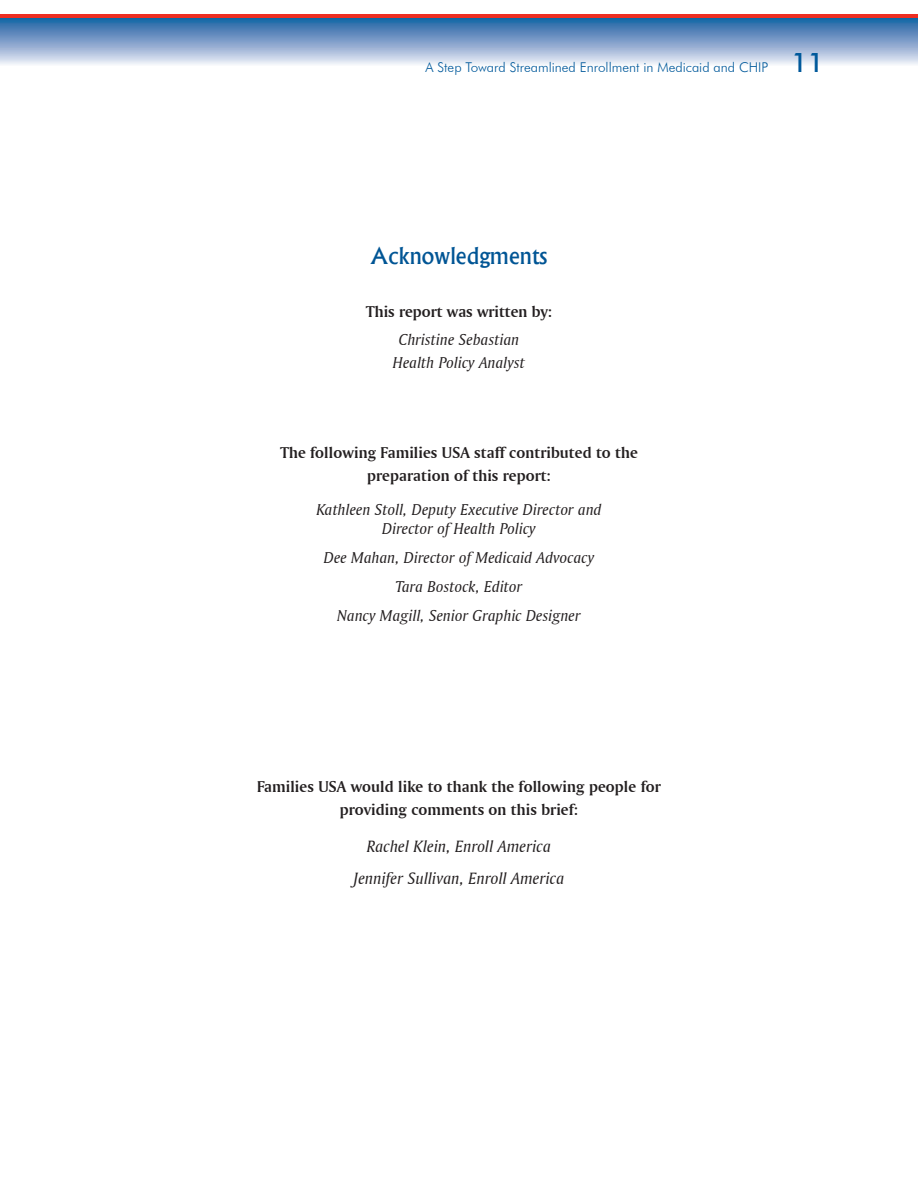
<style>
.page{position:relative;width:918px;height:1188px;background:#fff}
.page>*{position:absolute;margin:0;border:0;box-sizing:border-box;transform-origin:0 0}
.header_1{font:500 22.5px "Albertus";letter-spacing:.005em;color:#005595}
.Body_text{font:17.25px "Amerigo BT Italic A";letter-spacing:.005em;color:#231f20}
.acknowledgments{font:16.5px "Amerigo BT Italic A";letter-spacing:.005em;color:#231f20}
.Body_text-2{font:16.5px "Amerigo BT Bold A";letter-spacing:.005em;color:#231f20}
.body_text{font:16.5px "Amerigo BT Bold A";letter-spacing:.005em;color:#231f20}
.t1{font:300 13.5px "Futura BT";color:#00599b}
.s1{font-weight:500;font-size:27px}
</style>
<div class="page">
<svg style="left:0;top:18px;width:918px;height:47px;background:#81a3cb"></svg>
<hr style="left:0;top:14px;width:918px;height:4px;background:#ee2e22">
<p class="t1" style="left:426px;top:59px;width:400px">A Step Toward Streamlined Enrollment in Medicaid and CHIP <span class="s1">11</span></p>
<p class="header_1" style="left:370px;top:241px;width:179px">Acknowledgments</p>
<p class="Body_text-2" style="left:366px;top:301px;width:188px">This report was written by:</p>
<p class="acknowledgments" style="left:399px;top:330px;width:122px">Christine Sebastian</p>
<p class="acknowledgments" style="left:393px;top:353px;width:134px">Health Policy Analyst</p>
<p class="body_text" style="left:280px;top:442px;width:359px">The following Families USA staff contributed to the</p>
<p class="body_text" style="left:367px;top:466px;width:185px">preparation of this report:</p>
<p class="acknowledgments" style="left:316px;top:499px;width:287px">Kathleen Stoll, Deputy Executive Director and</p>
<p class="acknowledgments" style="left:382px;top:519px;width:155px">Director of Health Policy</p>
<p class="acknowledgments" style="left:324px;top:548px;width:272px">Dee Mahan, Director of Medicaid Advocacy</p>
<p class="acknowledgments" style="left:395px;top:576px;width:129px">Tara Bostock, Editor</p>
<p class="acknowledgments" style="left:337px;top:605px;width:245px">Nancy Magill, Senior Graphic Designer</p>
<p class="Body_text-2" style="left:257px;top:776px;width:405px">Families USA would like to thank the following people for</p>
<p class="Body_text-2" style="left:340px;top:800px;width:240px">providing comments on this brief:</p>
<p class="Body_text" style="left:367px;top:836px;width:186px">Rachel Klein, Enroll America</p>
<p class="Body_text" style="left:354px;top:868px;width:212px">Jennifer Sullivan, Enroll America</p>
</div>
